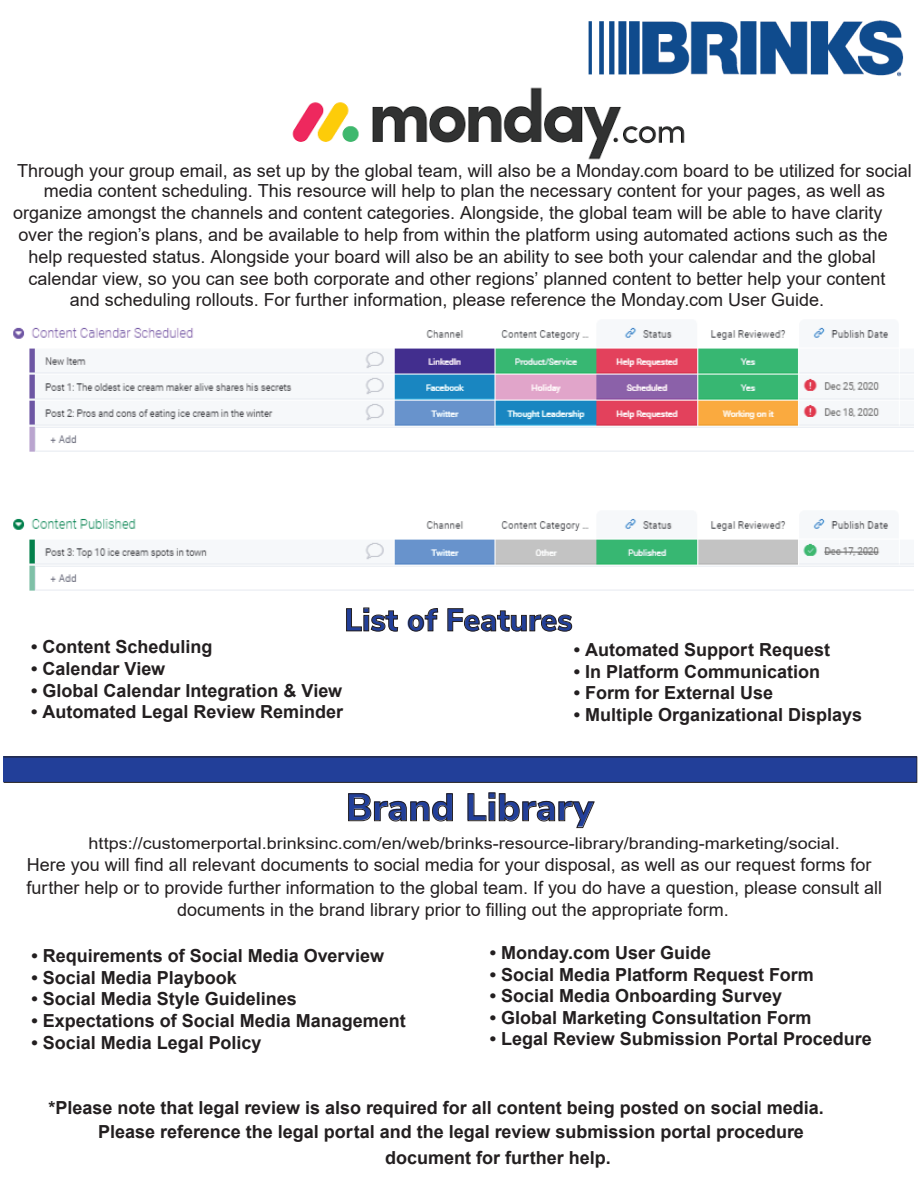
<style>
.page{position:relative;width:918px;height:1188px;background:#fff}
.page>*{position:absolute;margin:0;border:0;box-sizing:border-box;transform-origin:0 0}
.t1{font:800 38.25px "Nunito Sans";color:#223f99}
.t2{font:800 31.5px "Nunito Sans";color:#223f99}
.t3{font:18px/22px "Arial";color:#231f20;text-align:center}
.t4{font:700 18px/24.3px "Arial";color:#231f20}
.t5{font:16.2px "Arial";color:#231f20;scale:1.11 1}
</style>
<div class="page">
<img style="left:13px;top:327px;width:900px;height:264px">
<svg style="left:4px;top:756px;width:913px;height:27px"></svg>
<svg style="left:348px;top:793px;width:105px;height:28px"></svg>
<svg style="left:468px;top:793px;width:127px;height:35px"></svg>
<svg style="left:346px;top:608px;width:52px;height:24px"></svg>
<svg style="left:408px;top:608px;width:30px;height:24px"></svg>
<svg style="left:447px;top:608px;width:125px;height:24px"></svg>
<img style="left:292px;top:87px;width:393px;height:73px">
<img style="left:572px;top:20px;width:332px;height:77px">
<p class="t3" style="left:17px;top:160px;width:896px;line-height:20.2px">Through your group email, as set up by the global team, will also be a Monday.com board to be utilized for social media content scheduling. This resource will help to plan the necessary content for your pages, as well as</p>
<p class="t3" style="left:13px;top:201px;width:876px">organize amongst the channels and content categories. Alongside, the global team will be able to have clarity over the region’s plans, and be available to help from within the platform using automated actions such as the help requested status. Alongside your board will also be an ability to see both your calendar and the global</p>
<p class="t3" style="left:70px;top:289px;width:756px">and scheduling rollouts. For further information, please reference the Monday.com User Guide.</p>
<p class="t3" style="left:29px;top:268px;width:859px">calendar view, so you can see both corporate and other regions’ planned content to better help your content</p>
<h2 class="t2" style="left:344px;top:597px;width:230px">List of Features</h2>
<p class="t4" style="left:31px;top:635px;width:183px">• Content Scheduling</p>
<p class="t4" style="left:31px;top:657px;width:136px">• Calendar View</p>
<p class="t4" style="left:31px;top:678px;width:312px">• Global Calendar Integration &amp; View</p>
<p class="t4" style="left:31px;top:700px;width:314px">• Automated Legal Review Reminder</p>
<p class="t4" style="left:574px;top:638px;width:258px">• Automated Support Request</p>
<p class="t4" style="left:574px;top:660px;width:248px">• In Platform Communication</p>
<p class="t4" style="left:574px;top:681px;width:201px">• Form for External Use</p>
<p class="t4" style="left:574px;top:703px;width:290px">• Multiple Organizational Displays</p>
<h1 class="t1" style="left:346px;top:779px;width:249px">Brand Library</h1>
<p class="t5" style="left:89px;top:832px;width:678px">https://customerportal.brinksinc.com/en/web/brinks-resource-library/branding-marketing/social.</p>
<p class="t3" style="left:27px;top:853px;width:857px;line-height:23.2px;text-align:left">Here you will find all relevant documents to social media for your disposal, as well as our request forms for further help or to provide further information to the global team. If you do have a question, please consult all</p>
<p class="t3" style="left:177px;top:898px;width:553px">documents in the brand library prior to filling out the appropriate form.</p>
<p class="t4" style="left:32px;top:944px;width:354px">• Requirements of Social Media Overview</p>
<p class="t4" style="left:32px;top:965px;width:207px">• Social Media Playbook</p>
<p class="t4" style="left:32px;top:987px;width:267px">• Social Media Style Guidelines</p>
<p class="t4" style="left:32px;top:1009px;width:376px">• Expectations of Social Media Management</p>
<p class="t4" style="left:32px;top:1030px;width:232px">• Social Media Legal Policy</p>
<p class="t4" style="left:490px;top:941px;width:223px">• Monday.com User Guide</p>
<p class="t4" style="left:490px;top:962px;width:326px">• Social Media Platform Request Form</p>
<p class="t4" style="left:490px;top:984px;width:294px">• Social Media Onboarding Survey</p>
<p class="t4" style="left:490px;top:1006px;width:323px">• Global Marketing Consultation Form</p>
<p class="t4" style="left:490px;top:1027px;width:384px">• Legal Review Submission Portal Procedure</p>
<p class="t4" style="left:98px;top:1096px;width:727px;text-indent:-50px">*Please note that legal review is also required for all content being posted on social media.<br>Please reference the legal portal and the legal review submission portal procedure</p>
<p class="t4" style="left:385px;top:1146px;width:227px">document for further help.</p>
</div>
